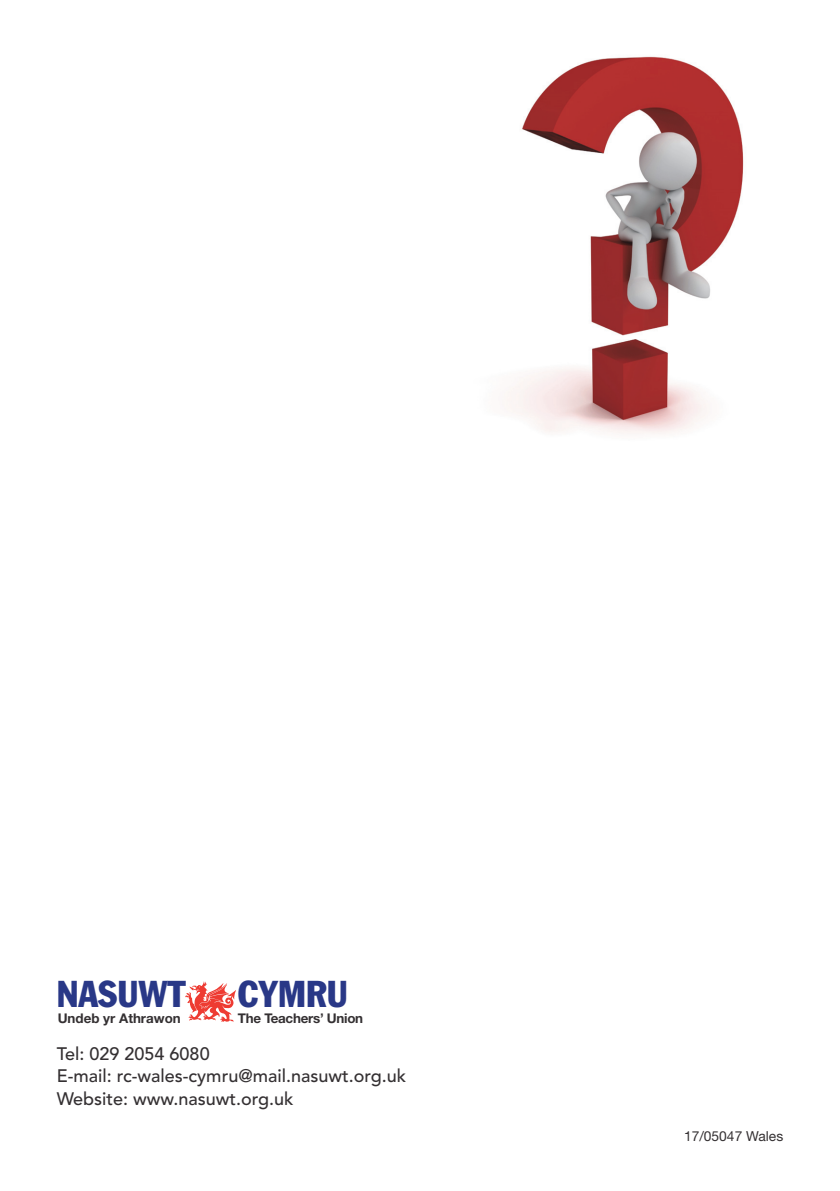
<style>
.page{position:relative;width:840px;height:1191px;background:#fff}
.page>*{position:absolute;margin:0;border:0;box-sizing:border-box;transform-origin:0 0}
.t1{font:condensed 36.8px "Franklin Gothic";color:#293887}
.t2{font:500 18px/22.4px "Avenir LT";color:#343032}
.t3{font:13.8px "Helvetica Neue";color:#343032}
.t4{font:700 13.4px "Helvetica Neue";letter-spacing:-.02em;color:#343032}
.t5{font:700 13.4px "Helvetica Neue";color:#343032}
</style>
<div class="page">
<img style="left:506px;top:56px;width:238px;height:378px">
<svg style="left:185px;top:981px;width:51px;height:41px"></svg>
<h1 class="t1" style="left:57px;top:980px;width:130px">NASUWT</h1>
<h1 class="t1" style="left:238px;top:980px;width:111px">CYMRU</h1>
<p class="t5" style="left:58px;top:1013px;width:124px">Undeb yr Athrawon</p>
<p class="t4" style="left:238px;top:1013px;width:127px">The Teachers’ Union</p>
<p class="t2" style="left:57px;top:1044px;width:351px">Tel: 029 2054 6080<br>E-mail: rc-wales-cymru@mail.nasuwt.org.uk<br>Website: www.nasuwt.org.uk</p>
<p class="t3" style="left:683px;top:1131px;width:101px">17/05047 Wales</p>
</div>
